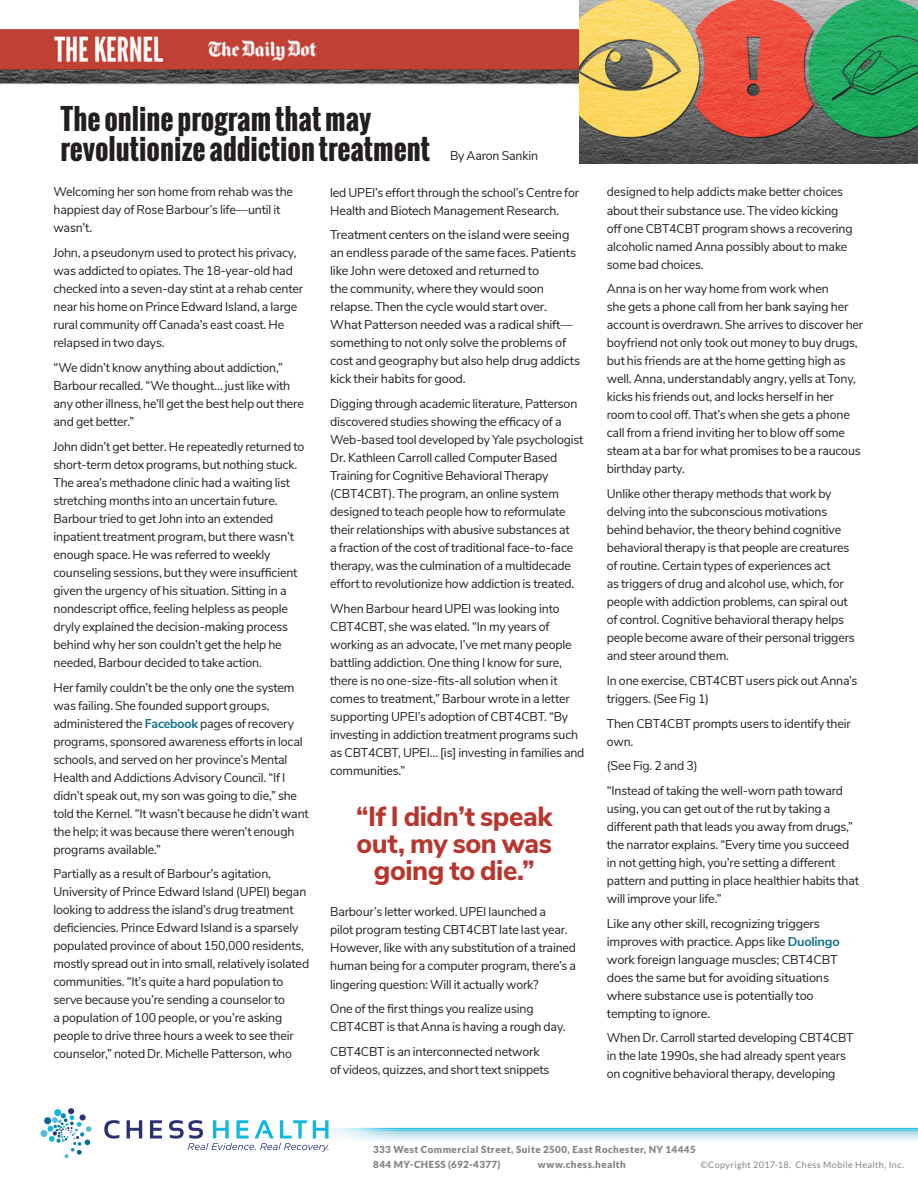
<style>
.page{position:relative;width:918px;height:1188px;background:#fff}
.page>*{position:absolute;margin:0;border:0;box-sizing:border-box;transform-origin:0 0}
.t1{font:700 28.5px/30.8px "Oswald";color:#231f20}
.t2{font:800 27.75px/27px "Nunito Sans";letter-spacing:-.015em;color:#b7372e;text-align:center}
.t3{font:12.75px/18px "Nunito Sans";letter-spacing:-.015em;color:#231f20}
.t4{font:900 9.75px/14.5px "Lato";letter-spacing:.045em;color:#808285}
.t5{font:9px "Lato";letter-spacing:.045em;color:#808285}
.s1{font-weight:700;color:#126e8a}
</style>
<div class="page">
<svg style="left:410px;top:1131px;width:508px;height:10px;background:#d0e9f1"></svg>
<hr style="left:321px;top:1130px;width:597px;height:1px;background:#11b8df">
<hr style="left:321px;top:1128px;width:597px;height:1px;background:#11b8df">
<div style="left:0;top:1017px;width:410px;height:171px;background:#fff"></div>
<svg style="left:40px;top:1108px;width:309px;height:51px"></svg>
<img style="left:0;top:13px;width:580px;height:82px">
<img style="left:580px;top:0;width:338px;height:164px">
<h1 class="t1" style="left:61px;top:103px;width:371px">The online program that may revolutionize addiction treatment</h1>
<p class="t3" style="left:53px;top:182px;width:241px">Welcoming her son home from rehab was the happiest day of Rose Barbour’s life—until it wasn’t.</p>
<p class="t3" style="left:53px;top:243px;width:251px">John, a pseudonym used to protect his privacy, was addicted to opiates. The 18-year-old had checked into a seven-day stint at a rehab center near his home on Prince Edward Island, a large rural community off Canada’s east coast. He relapsed in two days.</p>
<p class="t3" style="left:53px;top:358px;width:252px">“We didn’t know anything about addiction,” Barbour recalled. “We thought… just like with any other illness, he’ll get the best help out there and get better.”</p>
<p class="t3" style="left:53px;top:437px;width:252px">John didn’t get better. He repeatedly returned to short-term detox programs, but nothing stuck.<br>The area’s methadone clinic had a waiting list stretching months into an uncertain future.<br>Barbour tried to get John into an extended inpatient treatment program, but there wasn’t enough space. He was referred to weekly counseling sessions, but they were insufficient given the urgency of his situation. Sitting in a nondescript office, feeling helpless as people dryly explained the decision-making process behind why her son couldn’t get the help he needed, Barbour decided to take action.</p>
<p class="t3" style="left:53px;top:677px;width:257px">Her family couldn’t be the only one the system was failing. She founded support groups, administered the <span class="s1">Facebook</span> pages of recovery programs, sponsored awareness efforts in local schools, and served on her province’s Mental Health and Addictions Advisory Council. “If I didn’t speak out, my son was going to die,” she told the Kernel. “It wasn’t because he didn’t want the help; it was because there weren’t enough programs available.”</p>
<p class="t3" style="left:53px;top:864px;width:257px">Partially as a result of Barbour’s agitation, University of Prince Edward Island (UPEI) began looking to address the island’s drug treatment deficiencies. Prince Edward Island is a sparsely populated province of about 150,000 residents, mostly spread out in into small, relatively isolated communities. “It’s quite a hard population to serve because you’re sending a counselor to<br>a population of 100 people, or you’re asking people to drive three hours a week to see their counselor,” noted Dr. Michelle Patterson, who</p>
<p class="t3" style="left:450px;top:146px;width:90px">By Aaron Sankin</p>
<p class="t3" style="left:330px;top:182px;width:251px">led UPEI’s effort through the school’s Centre for<br>Health and Biotech Management Research.</p>
<p class="t3" style="left:330px;top:225px;width:252px">Treatment centers on the island were seeing an endless parade of the same faces. Patients like John were detoxed and returned to<br>the community, where they would soon relapse. Then the cycle would start over.<br>What Patterson needed was a radical shift— something to not only solve the problems of cost and geography but also help drug addicts kick their habits for good.</p>
<p class="t3" style="left:330px;top:394px;width:255px">Digging through academic literature, Patterson discovered studies showing the efficacy of a Web-based tool developed by Yale psychologist Dr. Kathleen Carroll called Computer Based Training for Cognitive Behavioral Therapy (CBT4CBT). The program, an online system designed to teach people how to reformulate their relationships with abusive substances at<br>a fraction of the cost of traditional face-to-face therapy, was the culmination of a multidecade effort to revolutionize how addiction is treated.</p>
<p class="t3" style="left:330px;top:599px;width:256px">When Barbour heard UPEI was looking into CBT4CBT, she was elated. “In my years of working as an advocate, I’ve met many people battling addiction. One thing I know for sure, there is no one-size-fits-all solution when it comes to treatment,” Barbour wrote in a letter supporting UPEI’s adoption of CBT4CBT. “By investing in addiction treatment programs such as CBT4CBT, UPEI… [is] investing in families and communities.”</p>
<h2 class="t2" style="left:356px;top:802px;width:198px">“If I didn’t speak out, my son was going to die.”</h2>
<p class="t3" style="left:330px;top:902px;width:247px">Barbour’s letter worked. UPEI launched a<br>pilot program testing CBT4CBT late last year.<br>However, like with any substitution of a trained human being for a computer program, there’s a lingering question: Will it actually work?</p>
<p class="t3" style="left:330px;top:999px;width:237px">One of the first things you realize using<br>CBT4CBT is that Anna is having a rough day.</p>
<p class="t3" style="left:330px;top:1042px;width:221px">CBT4CBT is an interconnected network of videos, quizzes, and short text snippets</p>
<p class="t3" style="left:607px;top:182px;width:247px">designed to help addicts make better choices about their substance use. The video kicking off one CBT4CBT program shows a recovering alcoholic named Anna possibly about to make some bad choices.</p>
<p class="t3" style="left:607px;top:279px;width:258px">Anna is on her way home from work when<br>she gets a phone call from her bank saying her account is overdrawn. She arrives to discover her boyfriend not only took out money to buy drugs, but his friends are at the home getting high as well. Anna, understandably angry, yells at Tony, kicks his friends out, and locks herself in her room to cool off. That’s when she gets a phone call from a friend inviting her to blow off some steam at a bar for what promises to be a raucous birthday party.</p>
<p class="t3" style="left:607px;top:484px;width:249px">Unlike other therapy methods that work by delving into the subconscious motivations behind behavior, the theory behind cognitive behavioral therapy is that people are creatures of routine. Certain types of experiences act<br>as triggers of drug and alcohol use, which, for people with addiction problems, can spiral out of control. Cognitive behavioral therapy helps people become aware of their personal triggers and steer around them.</p>
<p class="t3" style="left:607px;top:671px;width:252px">In one exercise, CBT4CBT users pick out Anna’s triggers. (See Fig 1)</p>
<p class="t3" style="left:607px;top:713px;width:245px">Then CBT4CBT prompts users to identify their own.</p>
<p class="t3" style="left:607px;top:753px;width:238px;line-height:24.8px">(See Fig. 2 and 3)<br>“Instead of taking the well-worn path toward</p>
<p class="t3" style="left:607px;top:799px;width:254px">using, you can get out of the rut by taking a different path that leads you away from drugs,” the narrator explains. “Every time you succeed in not getting high, you’re setting a different pattern and putting in place healthier habits that will improve your life.”</p>
<p class="t3" style="left:607px;top:914px;width:234px">Like any other skill, recognizing triggers improves with practice. Apps like <span class="s1">Duolingo </span>work foreign language muscles; CBT4CBT does the same but for avoiding situations where substance use is potentially too tempting to ignore.</p>
<p class="t3" style="left:607px;top:1028px;width:248px">When Dr. Carroll started developing CBT4CBT in the late 1990s, she had already spent years on cognitive behavioral therapy, developing</p>
<p class="t4" style="left:373px;top:1142px;width:324px">333 West Commercial Street, Suite 2500, East Rochester, NY 14445<br>844 MY-CHESS (692-4377)</p>
<p class="t4" style="left:538px;top:1157px;width:90px">www.chess.health</p>
<p class="t5" style="left:700px;top:1160px;width:205px">©Copyright 2017-18. Chess Mobile Health, Inc.</p>
</div>
